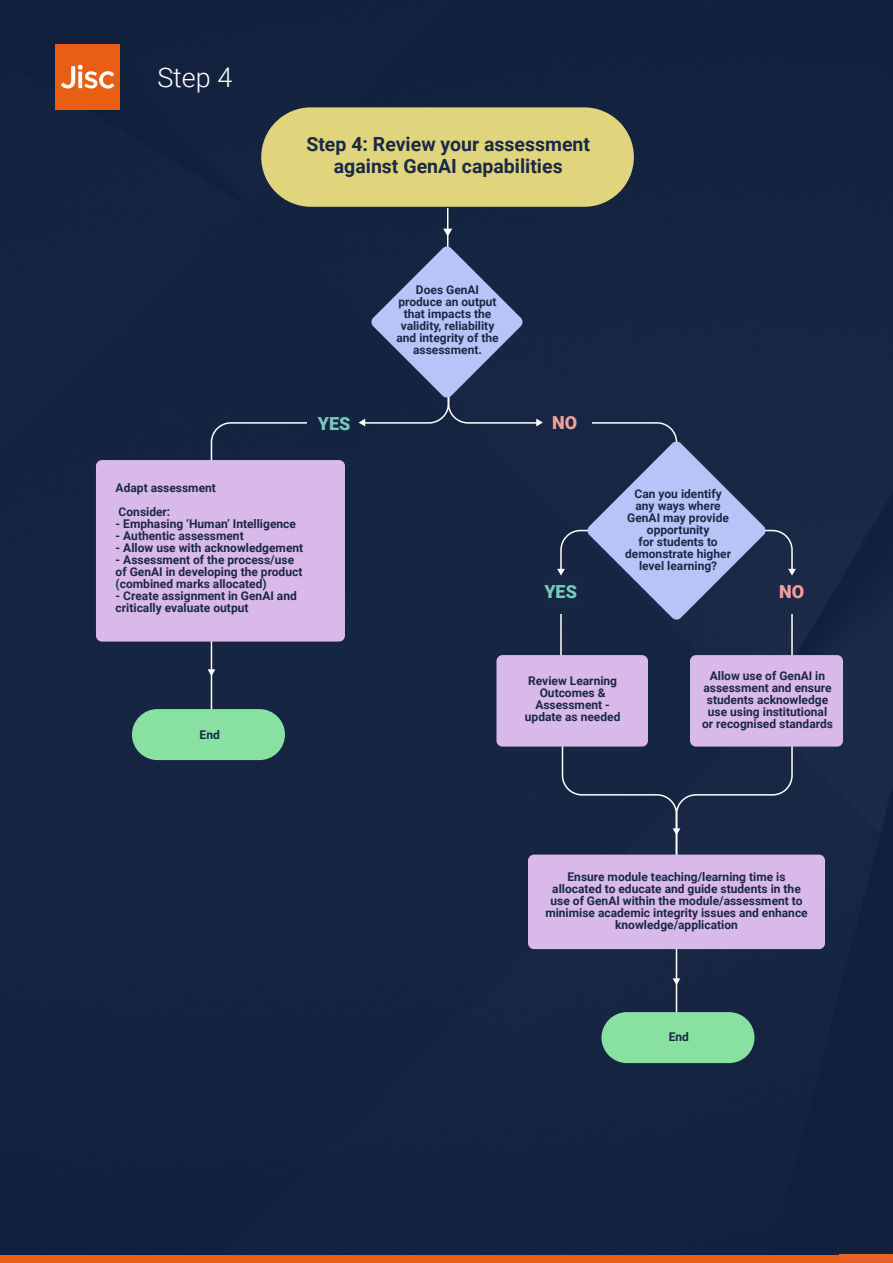
<style>
.page{position:relative;width:893px;height:1263px;background:#fff}
.page>*{position:absolute;margin:0;border:0;box-sizing:border-box;transform-origin:0 0}
.t1{font:300 27px "Roboto";color:#fff}
.t2{font:700 19.5px "Roboto";color:#1a2945}
.t3{font:900 18px "Roboto";color:#79caba}
.t4{font:900 18px "Roboto";color:#f69d9e}
.t5{font:700 12px/12px "Roboto";color:#1a2945;text-align:center}
</style>
<div class="page">
<div style="left:0;top:0;width:893px;height:1255px;background:#142340"></div>
<div style="left:0;top:1255px;width:893px;height:8px;background:#e85e13"></div>
<div style="left:55px;top:45px;width:65px;height:64px;background:#e85e13"></div>
<svg style="left:61px;top:65px;width:53px;height:24px"></svg>
<div style="left:210px;top:206px;width:583px;height:509px;background:#162542"></div>
<svg style="left:371px;top:246px;width:152px;height:152px"></svg>
<svg style="left:587px;top:441px;width:179px;height:179px"></svg>
<div style="left:561px;top:725px;width:232px;height:298px;background:#162542"></div>
<div style="left:96px;top:460px;width:249px;height:181px;background:#d9b8ea;border-radius:6px"></div>
<div style="left:496px;top:655px;width:152px;height:91px;background:#d9b8ea;border-radius:6px"></div>
<div style="left:690px;top:655px;width:153px;height:91px;background:#d9b8ea;border-radius:6px"></div>
<div style="left:132px;top:709px;width:153px;height:51px;background:#89e1a1;border-radius:26px"></div>
<div style="left:601px;top:1012px;width:153px;height:51px;background:#89e1a1;border-radius:26px"></div>
<div style="left:771px;top:571px;width:40px;height:42px;background:#1a2945"></div>
<div style="left:543px;top:571px;width:40px;height:42px;background:#172642"></div>
<div style="left:307px;top:409px;width:54px;height:33px;background:#142440"></div>
<div style="left:537px;top:409px;width:54px;height:33px;background:#172642"></div>
<div style="left:528px;top:854px;width:297px;height:95px;background:#d9b8ea;border-radius:6px"></div>
<svg style="left:557px;top:569px;width:8px;height:6px"></svg>
<svg style="left:443px;top:229px;width:9px;height:7px"></svg>
<svg style="left:536px;top:419px;width:7px;height:7px"></svg>
<svg style="left:358px;top:419px;width:7px;height:7px"></svg>
<svg style="left:208px;top:669px;width:7px;height:7px"></svg>
<svg style="left:788px;top:569px;width:8px;height:6px"></svg>
<svg style="left:673px;top:828px;width:7px;height:7px"></svg>
<svg style="left:673px;top:978px;width:7px;height:7px"></svg>
<div style="left:839px;top:1254px;width:54px;height:7px;background:#e86126"></div>
<div style="left:261px;top:107px;width:373px;height:100px;background:#e0d57c;border-radius:50px"></div>
<p class="t1" style="left:157px;top:58px;width:77px">Step 4</p>
<p class="t2" style="left:306px;top:130px;width:285px">Step 4: Review your assessment</p>
<p class="t2" style="left:334px;top:153px;width:230px">against GenAI capabilities</p>
<p class="t3" style="left:318px;top:411px;width:34px">YES</p>
<p class="t5" style="left:116px;top:481px;width:102px">Adapt assessment</p>
<p class="t5" style="left:119px;top:505px;width:53px">Consider:</p>
<p class="t5" style="left:116px;top:517px;width:182px">- Emphasing ‘Human’ Intelligence</p>
<p class="t5" style="left:116px;top:529px;width:130px">- Authentic assessment</p>
<p class="t5" style="left:116px;top:541px;width:189px">- Allow use with acknowledgement</p>
<p class="t5" style="left:116px;top:553px;width:188px;text-align:left">- Assessment of the process/use of GenAI in developing the product (combined marks allocated)</p>
<p class="t5" style="left:116px;top:589px;width:183px;text-align:left">- Create assignment in GenAI and critically evaluate output</p>
<p class="t5" style="left:396px;top:283px;width:104px">Does GenAI produce an output that impacts the validity, reliability and integrity of the assessment.</p>
<p class="t4" style="left:552px;top:410px;width:27px">NO</p>
<p class="t3" style="left:544px;top:579px;width:34px">YES</p>
<p class="t5" style="left:625px;top:487px;width:107px">Can you identify any ways where<br>GenAI may provide opportunity<br>for students to demonstrate higher level learning?</p>
<p class="t4" style="left:779px;top:579px;width:27px">NO</p>
<p class="t5" style="left:200px;top:728px;width:22px">End</p>
<p class="t5" style="left:525px;top:674px;width:97px">Review Learning<br>Outcomes &amp;<br>Assessment - update as needed</p>
<p class="t5" style="left:702px;top:669px;width:132px">Allow use of GenAI in assessment and ensure students acknowledge use using institutional or recognised standards</p>
<p class="t5" style="left:545px;top:870px;width:264px">Ensure module teaching/learning time is allocated to educate and guide students in the use of GenAI within the module/assessment to minimise academic integrity issues and enhance knowledge/application</p>
<p class="t5" style="left:669px;top:1030px;width:22px">End</p>
</div>
